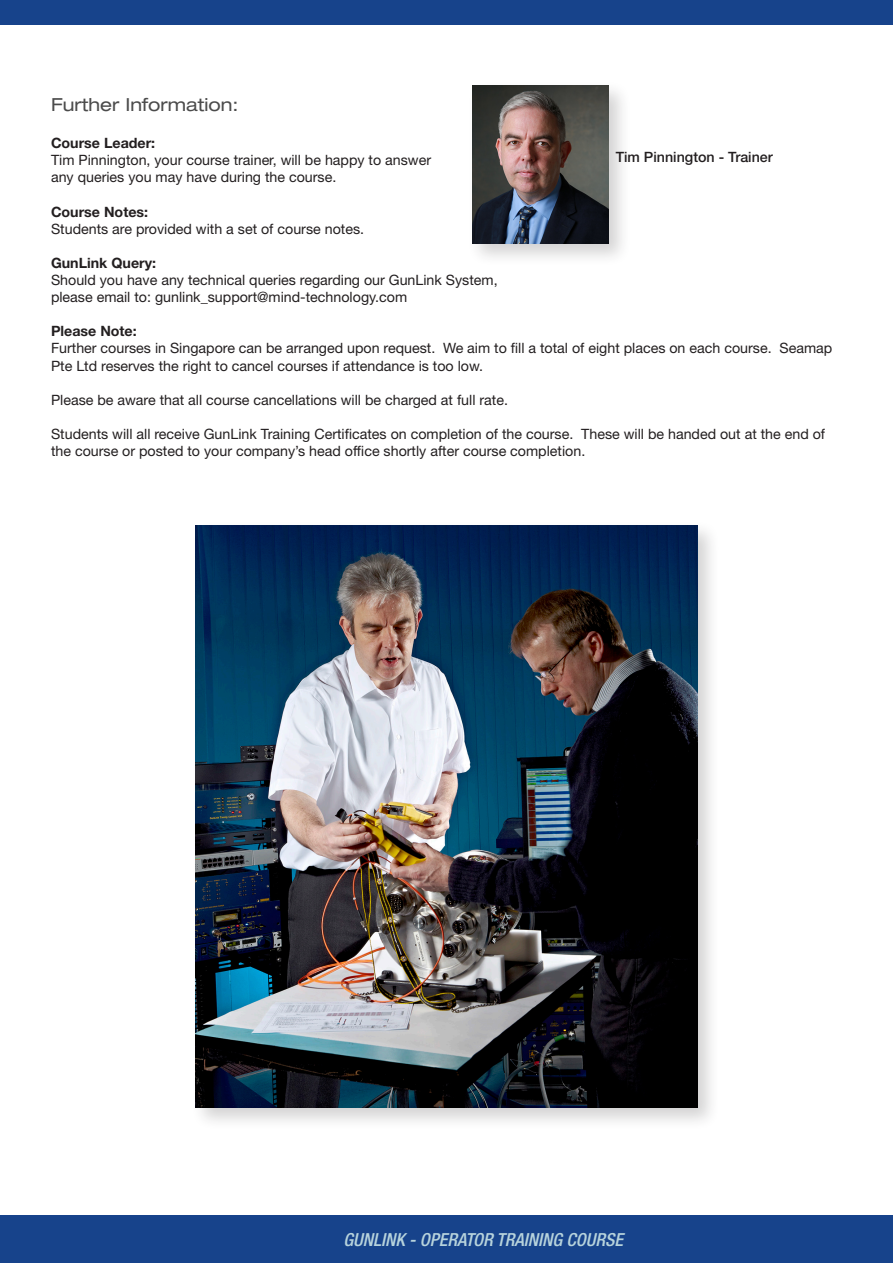
<style>
.page{position:relative;width:893px;height:1263px;background:#fff}
.page>*{position:absolute;margin:0;border:0;box-sizing:border-box;transform-origin:0 0}
.t1{font:italic 500 condensed 18px "Helvetica Neue";color:#b7d3dc}
.t2{font:expanded 18px "Helvetica Neue LT Pro";color:#4b4b4b}
.t3{font:14.25px/17.1px "Helvetica Neue LT Std";color:#231f20}
.t4{font:700 14.25px "Helvetica Neue LT Std";color:#231f20}
.t5{font:500 14.25px "Helvetica Neue LT Std";color:#231f20}
</style>
<div class="page">
<div style="left:467px;top:80px;width:164px;height:186px;background:#231f20;opacity:.2"></div>
<img style="left:472px;top:85px;width:136px;height:158px">
<div style="left:190px;top:520px;width:531px;height:611px;background:#231f20;opacity:.2"></div>
<img style="left:196px;top:525px;width:501px;height:582px">
<div style="left:0;top:0;width:893px;height:24px;background:#17438b"></div>
<div style="left:0;top:1215px;width:893px;height:48px;background:#17438b"></div>
<p class="t2" style="left:51px;top:93px;width:189px">Further Information:</p>
<p class="t4" style="left:51px;top:134px;width:106px">Course Leader:</p>
<p class="t3" style="left:51px;top:151px;width:382px">Tim Pinnington, your course trainer, will be happy to answer</p>
<p class="t3" style="left:51px;top:169px;width:287px">any queries you may have during the course.</p>
<p class="t4" style="left:51px;top:203px;width:99px">Course Notes:</p>
<p class="t3" style="left:51px;top:220px;width:315px">Students are provided with a set of course notes.</p>
<p class="t4" style="left:51px;top:254px;width:107px">GunLink Query:</p>
<p class="t3" style="left:51px;top:271px;width:448px">Should you have any technical queries regarding our GunLink System, please email to: gunlink_support@mind-technology.com</p>
<p class="t4" style="left:51px;top:322px;width:87px">Please Note:</p>
<p class="t3" style="left:51px;top:340px;width:783px">Further courses in Singapore can be arranged upon request. We aim to fill a total of eight places on each course. Seamap<br>Pte Ltd reserves the right to cancel courses if attendance is too low.</p>
<p class="t3" style="left:51px;top:391px;width:458px">Please be aware that all course cancellations will be charged at full rate.</p>
<p class="t3" style="left:51px;top:425px;width:776px">Students will all receive GunLink Training Certificates on completion of the course. These will be handed out at the end of the course or posted to your company’s head office shortly after course completion.</p>
<p class="t5" style="left:616px;top:149px;width:159px">Tim Pinnington - Trainer</p>
<p class="t1" style="left:343px;top:1229px;width:281px">GUNLINK - OPERATOR TRAINING COURSE</p>
</div>
